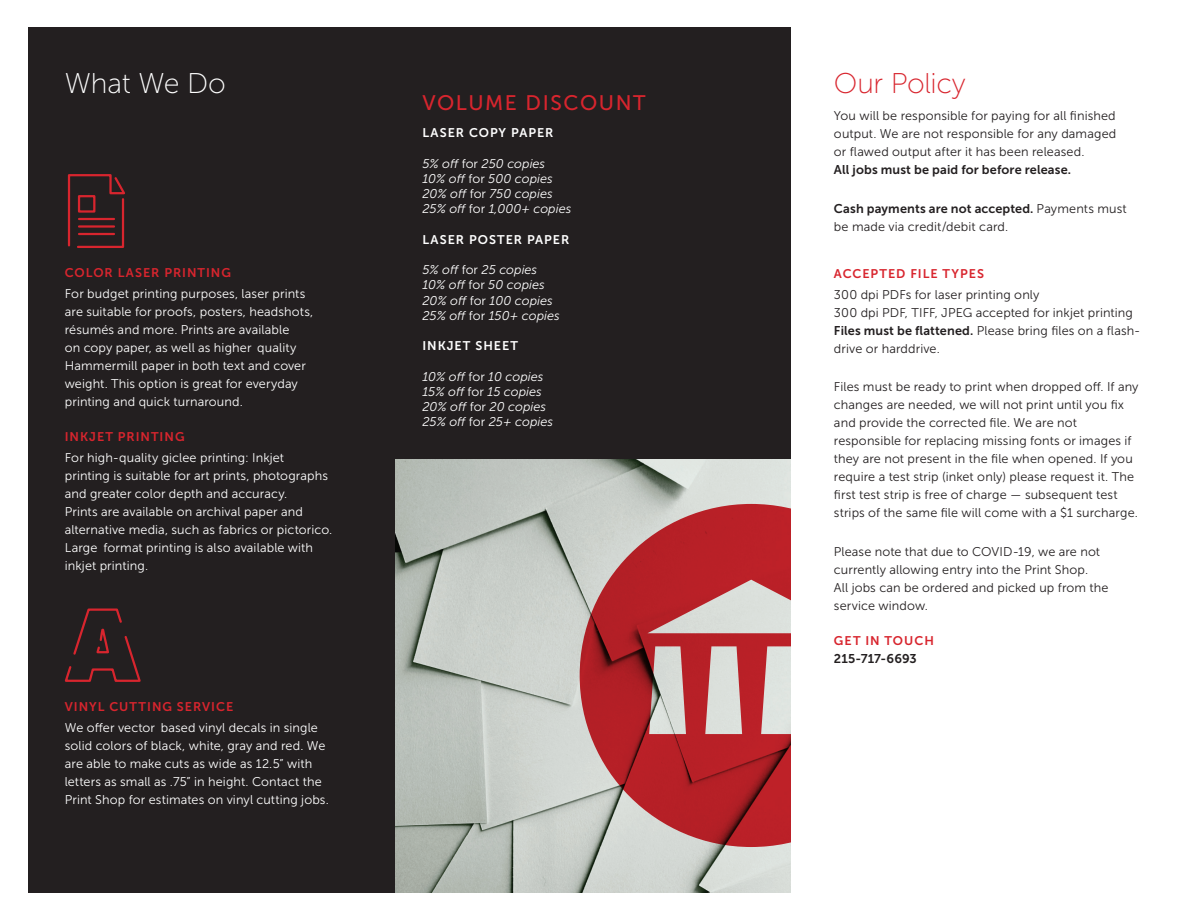
<style>
.page{position:relative;width:1186px;height:918px;background:#fff}
.page>*{position:absolute;margin:0;border:0;box-sizing:border-box;transform-origin:0 0}
.t1{font:28.5px "Museo Sans 100";letter-spacing:-.01em;color:#d8252e}
.t2{font:28.5px "Museo Sans 100";letter-spacing:-.005em;color:#fff}
.t3{font:21px "Museo Sans 500";letter-spacing:.075em;color:#d8252e}
.t4{font:12.6px/18px "Museo Sans 300";letter-spacing:.01em;color:#231f20}
.t5{font:12.6px/18px "Museo Sans 300";letter-spacing:.01em;color:#fff}
.t6{font:italic 12.6px "Museo Sans 300";color:#fff}
.t7{font:12.6px "Museo Sans 700";letter-spacing:.08em;color:#d8252e}
.t8{font:12.6px "Museo Sans 700";letter-spacing:.01em;color:#231f20}
.t9{font:12.6px "Museo Sans 700";letter-spacing:.08em;color:#fff}
.s1{font-style:normal}
.s2{font-family:"Museo Sans 700"}
</style>
<div class="page">
<div style="left:28px;top:28px;width:763px;height:865px;background:#231f20"></div>
<svg style="left:67px;top:174px;width:58px;height:74px"></svg>
<hr style="left:79px;top:218px;width:35px;height:2px;background:#d8252e">
<hr style="left:79px;top:225px;width:35px;height:3px;background:#d8252e">
<hr style="left:79px;top:233px;width:35px;height:2px;background:#d8252e">
<div style="left:78px;top:195px;width:17px;height:18px;border:2px solid #d8252e"></div>
<svg style="left:64px;top:608px;width:77px;height:74px"></svg>
<img style="left:395px;top:459px;width:395px;height:434px">
<svg style="left:580px;top:504px;width:210px;height:343px;background:#bc5f62"></svg>
<h2 class="t2" style="left:65px;top:68px;width:163px">What We Do</h2>
<h3 class="t7" style="left:65px;top:265px;width:168px">COLOR LASER PRINTING</h3>
<p class="t5" style="left:65px;top:284px;width:250px">For budget printing purposes, laser prints are suitable for proofs, posters, headshots, résumés and more. Prints are available<br>on copy paper, as well as higher quality Hammermill paper in both text and cover weight. This option is great for everyday printing and quick turnaround.</p>
<h3 class="t7" style="left:65px;top:430px;width:121px">INKJET PRINTING</h3>
<p class="t5" style="left:65px;top:449px;width:269px">For high-quality giclee printing: Inkjet printing is suitable for art prints, photographs and greater color depth and accuracy.<br>Prints are available on archival paper and alternative media, such as fabrics or pictorico.<br>Large format printing is also available with inkjet printing.</p>
<h3 class="t7" style="left:65px;top:699px;width:170px">VINYL CUTTING SERVICE</h3>
<p class="t5" style="left:65px;top:718px;width:266px">We offer vector based vinyl decals in single solid colors of black, white, gray and red. We are able to make cuts as wide as 12.5” with letters as small as .75” in height. Contact the Print Shop for estimates on vinyl cutting jobs.</p>
<h2 class="t3" style="left:422px;top:91px;width:225px">VOLUME DISCOUNT</h2>
<h3 class="t9" style="left:422px;top:126px;width:133px">LASER COPY PAPER</h3>
<p class="t6" style="left:422px;top:157px;width:124px">5% off <span class="s1">for</span> 250 copies</p>
<p class="t6" style="left:422px;top:172px;width:132px">10% off <span class="s1">for</span> 500 copies</p>
<p class="t6" style="left:422px;top:187px;width:132px">20% off <span class="s1">for</span> 750 copies</p>
<p class="t6" style="left:422px;top:202px;width:151px">25% off <span class="s1">for</span> 1,000+ copies</p>
<h3 class="t9" style="left:422px;top:232px;width:149px">LASER POSTER PAPER</h3>
<p class="t6" style="left:422px;top:263px;width:116px">5% off <span class="s1">for</span> 25 copies</p>
<p class="t6" style="left:422px;top:278px;width:124px">10% off <span class="s1">for</span> 50 copies</p>
<p class="t6" style="left:422px;top:293px;width:132px">20% off <span class="s1">for</span> 100 copies</p>
<p class="t6" style="left:422px;top:309px;width:139px">25% off <span class="s1">for</span> 150+ copies</p>
<h3 class="t9" style="left:422px;top:339px;width:97px">INKJET SHEET</h3>
<p class="t6" style="left:422px;top:369px;width:123px">10% off <span class="s1">for</span> 10 copies</p>
<p class="t6" style="left:422px;top:385px;width:121px">15% off <span class="s1">for</span> 15 copies</p>
<p class="t6" style="left:422px;top:400px;width:125px">20% off <span class="s1">for</span> 20 copies</p>
<p class="t6" style="left:422px;top:415px;width:132px">25% off <span class="s1">for</span> 25+ copies</p>
<h2 class="t1" style="left:834px;top:68px;width:133px">Our Policy</h2>
<p class="t4" style="left:834px;top:107px;width:284px;text-align:justify">You will be responsible for paying for all finished output. We are not responsible for any damaged or flawed output after it has been released.</p>
<p class="t8" style="left:834px;top:163px;width:239px">All jobs must be paid for before release.</p>
<p class="t4" style="left:834px;top:199px;width:294px"><span class="s2">Cash payments are not accepted.</span> Payments must be made via credit/debit card.</p>
<h3 class="t7" style="left:834px;top:267px;width:152px">ACCEPTED FILE TYPES</h3>
<p class="t4" style="left:834px;top:286px;width:308px">300 dpi PDFs for laser printing only<br>300 dpi PDF, TIFF, JPEG accepted for inkjet printing <span class="s2">Files must be flattened.</span> Please bring files on a flash&shy;drive or harddrive.</p>
<p class="t4" style="left:834px;top:378px;width:306px">Files must be ready to print when dropped off. If any changes are needed, we will not print until you fix and provide the corrected file. We are not responsible for replacing missing fonts or images if they are not present in the file when opened. If you require a test strip (inket only) please request it. The first test strip is free of charge — subsequent test strips of the same file will come with a $1 surcharge.</p>
<p class="t4" style="left:834px;top:542px;width:276px">Please note that due to COVID-19, we are not currently allowing entry into the Print Shop.<br>All jobs can be ordered and picked up from the service window.</p>
<h3 class="t7" style="left:834px;top:633px;width:101px">GET IN TOUCH</h3>
<p class="t8" style="left:834px;top:651px;width:84px">215-717-6693</p>
</div>
